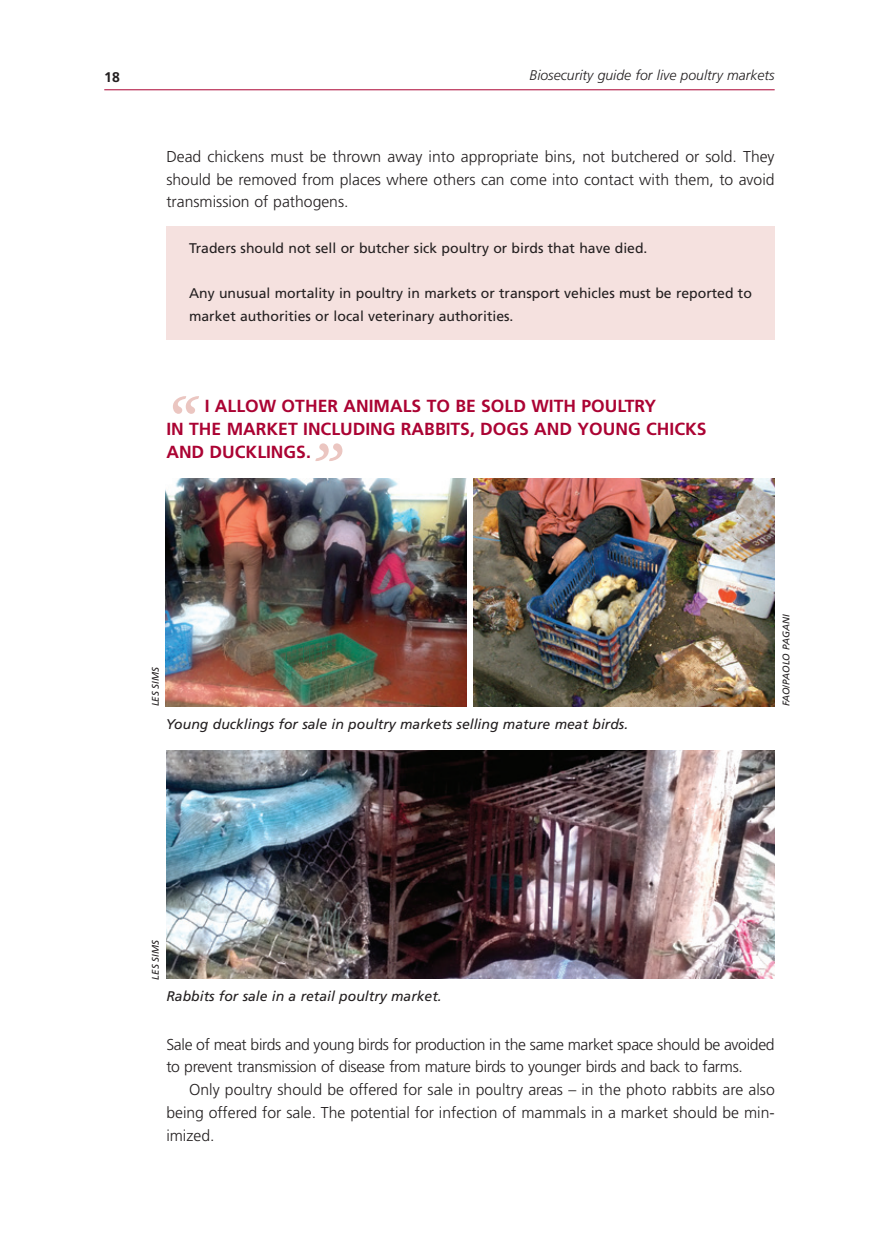
<style>
.page{position:relative;width:874px;height:1241px;background:#fff}
.page>*{position:absolute;margin:0;border:0;box-sizing:border-box;transform-origin:0 0}
.Heading_2{font:italic 600 63px "Garamond";color:#ebc6c1}
.Heading_2-2{font:700 17.5px/22.8px "Frutiger LT Std";color:#ab0333}
.NewPara_1{font:300 15.75px/22.8px "Frutiger LT Std";letter-spacing:-.02em;color:#231f20;text-align:justify}
.NewPara{font:300 15.75px/22.8px "Frutiger LT Std";color:#231f20;text-align:justify}
.Highlight{font:14px/22.8px "Frutiger LT Std";color:#231f20}
.PhotoCaption{font:italic 14px "Frutiger LT Std";color:#231f20}
.t1{font:italic 300 14px "Frutiger LT Std";color:#231f20}
.t2{font:700 14px "Frutiger LT Std";color:#231f20}
.PhotoCredit{font:italic 9.62px "Frutiger LT Std";letter-spacing:-.005em;color:#231f20}
</style>
<div class="page">
<hr style="left:104px;top:89px;width:670px;height:1px;background:#ab0333">
<div style="left:166px;top:226px;width:608px;height:114px;background:#f5e1df"></div>
<img style="left:166px;top:478px;width:300px;height:228px">
<img style="left:473px;top:478px;width:300px;height:228px">
<img style="left:166px;top:750px;width:608px;height:228px">
<p class="t2" style="left:104px;top:69px;width:17px">18</p>
<p class="t1" style="left:529px;top:67px;width:246px">Biosecurity guide for live poultry markets</p>
<p class="NewPara_1" style="left:166px;top:145px;width:609px">Dead chickens must be thrown away into appropriate bins, not butchered or sold. They should be removed from places where others can come into contact with them, to avoid transmission of pathogens.</p>
<p class="Highlight" style="left:189px;top:236px;width:459px">Traders should not sell or butcher sick poultry or birds that have died.</p>
<p class="Highlight" style="left:189px;top:282px;width:564px">Any unusual mortality in poultry in markets or transport vehicles must be reported to market authorities or local veterinary authorities.</p>
<p class="Heading_2" style="left:166px;top:378px;width:28px">“</p>
<p class="Heading_2-2" style="left:166px;top:395px;width:541px;text-indent:38px">I ALLOW OTHER ANIMALS TO BE SOLD WITH POULTRY<br>IN THE MARKET INCLUDING RABBITS, DOGS AND YOUNG CHICKS<br>AND DUCKLINGS.</p>
<p class="Heading_2" style="left:311px;top:426px;width:28px">”</p>
<p class="PhotoCredit" style="left:150px;top:706px;width:41px;rotate:-90deg">LES SIMS</p>
<p class="PhotoCaption" style="left:166px;top:716px;width:463px">Young ducklings for sale in poultry markets selling mature meat birds.</p>
<p class="PhotoCredit" style="left:780px;top:706px;width:93px;rotate:-90deg">FAO/PAOLO PAGANI</p>
<p class="PhotoCredit" style="left:150px;top:979px;width:41px;rotate:-90deg">LES SIMS</p>
<p class="PhotoCaption" style="left:166px;top:987px;width:277px">Rabbits for sale in a retail poultry market.</p>
<p class="NewPara_1" style="left:166px;top:1032px;width:609px">Sale of meat birds and young birds for production in the same market space should be avoided to prevent transmission of disease from mature birds to younger birds and back to farms.</p>
<p class="NewPara" style="left:166px;top:1078px;width:609px;text-indent:23px">Only poultry should be offered for sale in poultry areas – in the photo rabbits are also being offered for sale. The potential for infection of mammals in a market should be min&shy;imized.</p>
</div>
